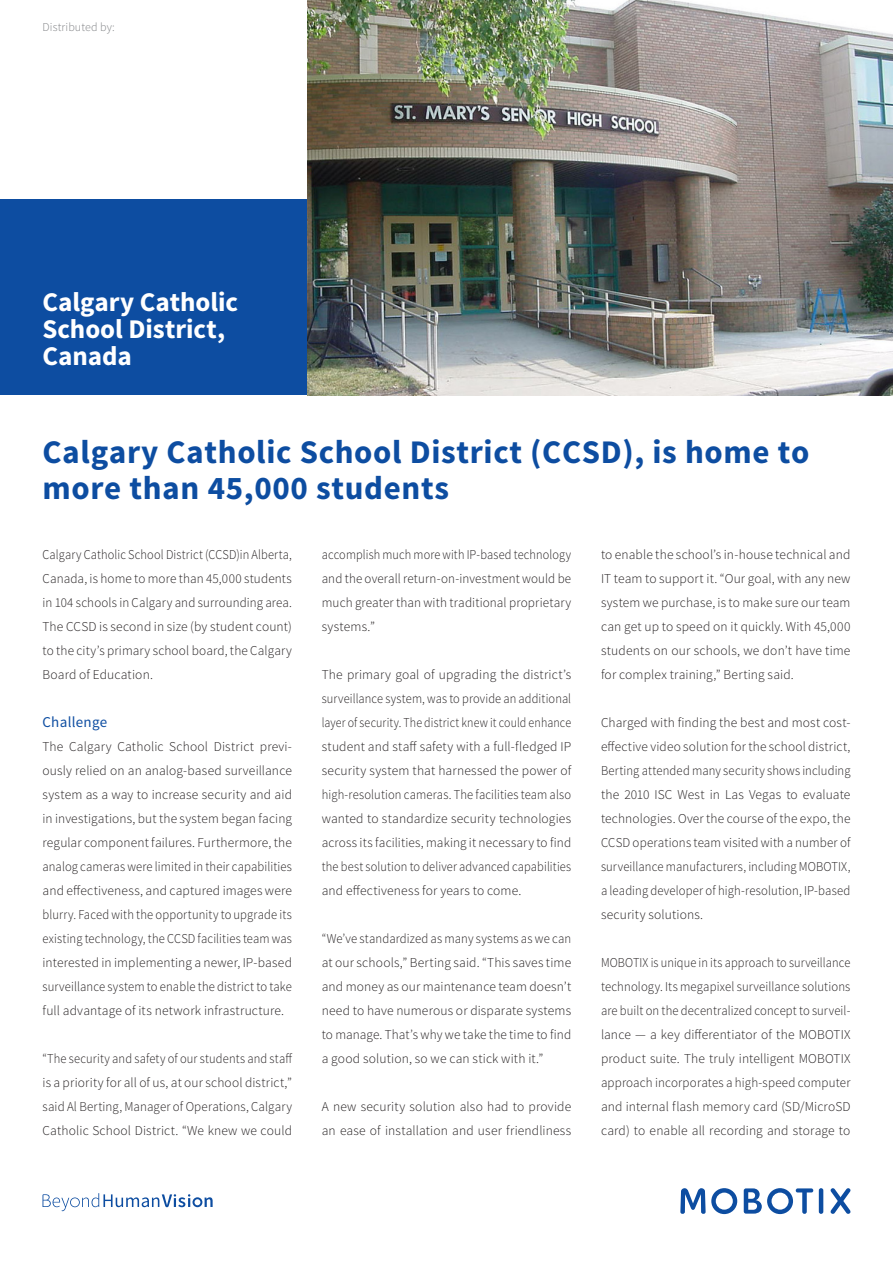
<style>
.page{position:relative;width:893px;height:1263px;background:#fff}
.page>*{position:absolute;margin:0;border:0;box-sizing:border-box;transform-origin:0 0}
.t1{font:700 33px/36px "Source Sans Pro";letter-spacing:.02em;color:#0d4da1}
.t2{font:700 27px/27px "Source Sans Pro";color:#fff}
.t3{font:15px "Source Sans Pro";letter-spacing:.02em;color:#0d4da1}
.t4{font:300 13.5px/24px "Source Sans Pro";letter-spacing:.01em;color:#231f20;text-align:justify}
.t5{font:300 13.5px/24px "Source Sans Pro";letter-spacing:.01em;color:#231f20;text-align:justify;scale:.92 1}
.t6{font:300 13.5px/24px "Source Sans Pro";letter-spacing:.01em;color:#231f20;text-align:justify;scale:.94 1}
.t7{font:300 13.5px/24px "Source Sans Pro";letter-spacing:.01em;color:#231f20;text-align:justify;scale:.91 1}
.t8{font:300 12px "Source Sans Pro";letter-spacing:.01em;color:#808285}
</style>
<div class="page">
<hr style="left:819px;top:1188px;width:4px;height:26px;background:#0d4da1;border-radius:2px">
<svg style="left:831px;top:1188px;width:19px;height:26px"></svg>
<svg style="left:680px;top:1188px;width:57px;height:26px"></svg>
<svg style="left:744px;top:1188px;width:69px;height:26px"></svg>
<svg style="left:43px;top:1193px;width:170px;height:18px"></svg>
<div style="left:0;top:0;width:307px;height:395px;background:#0d4da1"></div>
<img style="left:307px;top:0;width:586px;height:395px">
<div style="left:0;top:0;width:307px;height:199px;background:#fff"></div>
<p class="t8" style="left:43px;top:20px;width:74px">Distributed by:</p>
<h2 class="t2" style="left:43px;top:289px;width:197px">Calgary Catholic<br>School District,<br>Canada</h2>
<h1 class="t1" style="left:43px;top:435px;width:768px">Calgary Catholic School District (CCSD), is home to more than 45,000 students</h1>
<p class="t5" style="left:43px;top:542px;width:273px">Calgary Catholic School District (CCSD)in Alberta, Canada, is home to more than 45,000 students in 104 schools in Calgary and surrounding area.<br>The CCSD is second in size (by student count) to the city’s primary school board, the Calgary Board of Education.</p>
<p class="t3" style="left:43px;top:712px;width:66px">Challenge</p>
<p class="t4" style="left:43px;top:734px;width:251px">The Calgary Catholic School District previ&shy;ously relied on an analog-based surveillance system as a way to increase security and aid in investigations, but the system began facing regular component failures. Furthermore, the analog cameras were limited in their capabilities and effectiveness, and captured images were blurry. Faced with the opportunity to upgrade its existing technology, the CCSD facilities team was interested in implementing a newer, IP-based surveillance system to enable the district to take full advantage of its network infrastructure.</p>
<p class="t5" style="left:43px;top:1046px;width:273px">“The security and safety of our students and staff is a priority for all of us, at our school district,” said Al Berting, Manager of Operations, Calgary Catholic School District. “We knew we could</p>
<p class="t7" style="left:322px;top:542px;width:276px">accomplish much more with IP-based technology and the overall return-on-investment would be much greater than with traditional proprietary systems.”</p>
<p class="t4" style="left:322px;top:662px;width:251px">The primary goal of upgrading the district’s surveillance system, was to provide an additional layer of security. The district knew it could enhance student and staff safety with a full-fledged IP security system that harnessed the power of high-resolution cameras. The facilities team also wanted to standardize security technologies across its facilities, making it necessary to find the best solution to deliver advanced capabilities and effectiveness for years to come.</p>
<p class="t6" style="left:322px;top:926px;width:267px">“We’ve standardized as many systems as we can at our schools,” Berting said. “This saves time and money as our maintenance team doesn’t need to have numerous or disparate systems to manage. That’s why we take the time to find a good solution, so we can stick with it.”</p>
<p class="t4" style="left:322px;top:1094px;width:251px">A new security solution also had to provide an ease of installation and user friendliness</p>
<p class="t4" style="left:601px;top:542px;width:251px">to enable the school’s in-house technical and IT team to support it. “Our goal, with any new system we purchase, is to make sure our team can get up to speed on it quickly. With 45,000 students on our schools, we don’t have time for complex training,” Berting said.</p>
<p class="t4" style="left:601px;top:710px;width:251px">Charged with finding the best and most cost&shy;effective video solution for the school district, Berting attended many security shows including the 2010 ISC West in Las Vegas to evaluate technologies. Over the course of the expo, the CCSD operations team visited with a number of surveillance manufacturers, including MOBOTIX, a leading developer of high-resolution, IP-based security solutions.</p>
<p class="t5" style="left:601px;top:950px;width:273px">MOBOTIX is unique in its approach to surveillance technology. Its megapixel surveillance solutions are built on the decentralized concept to surveil&shy;lance — a key differentiator of the MOBOTIX product suite. The truly intelligent MOBOTIX approach incorporates a high-speed computer and internal flash memory card (SD/MicroSD card) to enable all recording and storage to</p>
</div>
